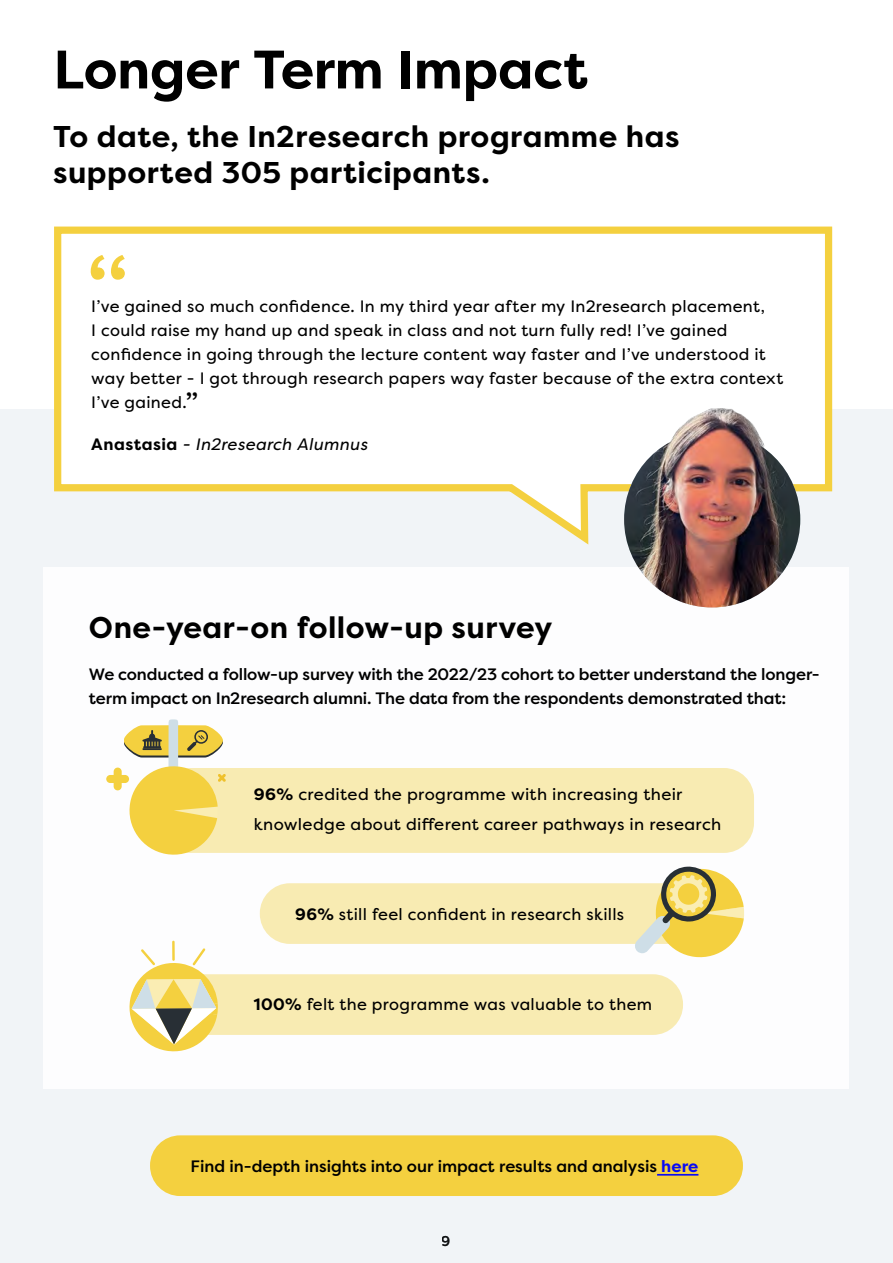
<style>
.page{position:relative;width:893px;height:1263px;background:#fff}
.page>*{position:absolute;margin:0;border:0;box-sizing:border-box;transform-origin:0 0}
.t1{font:500 90px "Filson Pro";color:#f4d03f}
.t2{font:700 54px "Filson Pro";letter-spacing:-.005em;color:#000}
.t3{font:700 30px/36px "Filson Pro";letter-spacing:.015em;color:#000}
.t4{font:16.5px/24px "Filson Pro";letter-spacing:.02em;color:#000}
.t5{font:500 16.5px/24px "Filson Pro";letter-spacing:-.005em;color:#000}
.t6{font:italic 16.5px "Filson Pro";letter-spacing:.025em;color:#000}
.t7{font:500 14.25px "Filson Pro";color:#000}
.s1{font-size:30px}
.s2{font-weight:700;font-style:normal}
.s3{font-weight:700}
.s4{font-weight:700;color:#0a0af4}
</style>
<div class="page">
<div style="left:0;top:409px;width:893px;height:854px;background:#f1f4f7"></div>
<div style="left:44px;top:567px;width:805px;height:522px;background:#fff"></div>
<svg style="left:54px;top:226px;width:779px;height:325px"></svg>
<img style="left:624px;top:431px;width:176px;height:176px;border-radius:88px">
<img style="left:632px;top:389px;width:160px;height:156px">
<div style="left:150px;top:1135px;width:593px;height:61px;background:#f4d03f;border-radius:30px"></div>
<hr style="left:657px;top:1174px;width:41px;height:2px;background:#0a0af4">
<div style="left:260px;top:883px;width:466px;height:61px;background:#faedb3;border-radius:30px"></div>
<div style="left:174px;top:974px;width:509px;height:61px;background:#faedb3;border-radius:30px"></div>
<svg style="left:634px;top:866px;width:110px;height:92px"></svg>
<hr style="left:172px;top:941px;width:3px;height:20px;background:#f4d03f">
<svg style="left:129px;top:948px;width:89px;height:104px"></svg>
<div style="left:114px;top:767px;width:8px;height:23px;background:#f4d03f;border-radius:4px"></div>
<div style="left:106px;top:775px;width:23px;height:8px;background:#f4d03f;border-radius:4px"></div>
<div style="left:160px;top:768px;width:594px;height:85px;background:#faedb3;border-radius:30px"></div>
<svg style="left:124px;top:719px;width:102px;height:136px"></svg>
<h2 class="t2" style="left:53px;top:35px;width:536px">Longer Term Impact</h2>
<h3 class="t3" style="left:53px;top:119px;width:628px">To date, the In2research programme has supported 305 participants.</h3>
<h1 class="t1" style="left:87px;top:226px;width:44px">“</h1>
<p class="t4" style="left:91px;top:294px;width:694px">I’ve gained so much confidence. In my third year after my In2research placement,<br>I could raise my hand up and speak in class and not turn fully red! I’ve gained confidence in going through the lecture content way faster and I’ve understood it way better - I got through research papers way faster because of the extra context I’ve gained.<span class="s1">”</span></p>
<p class="t6" style="left:91px;top:433px;width:277px"><span class="s2">Anastasia</span> - In2research Alumnus</p>
<h3 class="t3" style="left:89px;top:610px;width:465px">One-year-on follow-up survey</h3>
<p class="t5" style="left:89px;top:662px;width:732px">We conducted a follow-up survey with the 2022/23 cohort to better understand the longer&shy;term impact on In2research alumni. The data from the respondents demonstrated that:</p>
<p class="t4" style="left:254px;top:779px;width:469px;line-height:30px"><span class="s3">96%</span> credited the programme with increasing their knowledge about different career pathways in research</p>
<p class="t4" style="left:295px;top:902px;width:330px"><span class="s3">96%</span> still feel confident in research skills</p>
<p class="t4" style="left:254px;top:992px;width:400px"><span class="s3">100%</span> felt the programme was valuable to them</p>
<p class="t5" style="left:190px;top:1154px;width:509px">Find in-depth insights into our impact results and analysis <span class="s4">here</span></p>
<p class="t7" style="left:442px;top:1231px;width:11px">9</p>
</div>
